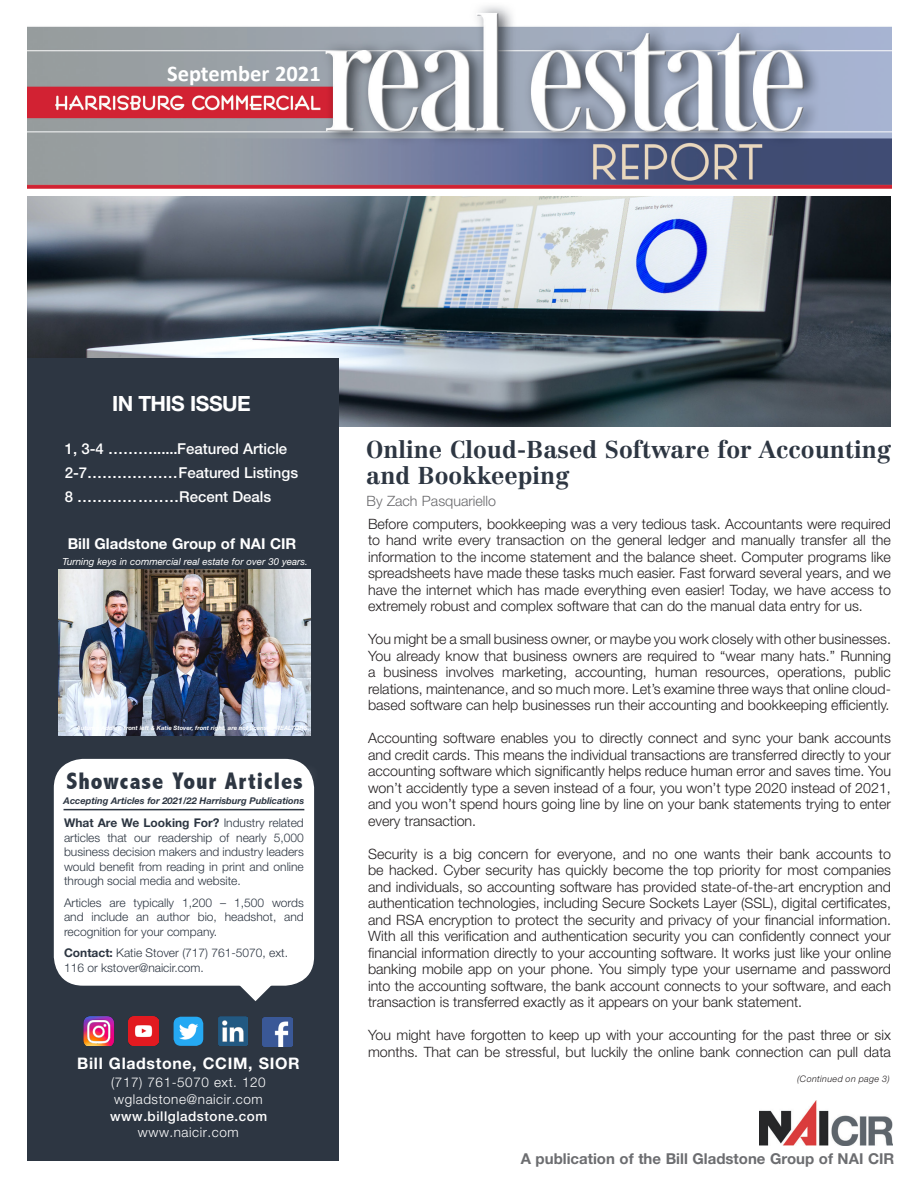
<style>
.page{position:relative;width:918px;height:1188px;background:#fff}
.page>*{position:absolute;margin:0;border:0;box-sizing:border-box;transform-origin:0 0}
.t1{font:700 24px/25.5px "Centennial LT Std";color:#2d3642}
.t2{font:800 condensed 24px "Abadi";letter-spacing:.04em;color:#2d3642}
.t3{font:700 22.5px "Calibri";color:#fff}
.t4{font:700 21px "Helvetica Neue LT Std";letter-spacing:-.025em;color:#fff}
.t5{font:700 15.9px "Helvetica Neue LT Std";letter-spacing:.04em;color:#fff}
.t6{font:500 15px/24px "Helvetica Neue LT Std";color:#fff}
.t7{font:700 15px "Helvetica Neue LT Std";color:#6c6d70}
.t8{font:700 15px "Helvetica Neue LT Std";color:#fff}
.t9{font:300 14.25px/16.5px "Helvetica Neue LT Std";color:#231f20;text-align:justify}
.t10{font:300 14.25px "Helvetica Neue LT Std";color:#69696c}
.t11{font:300 13.5px/17.7px "Helvetica Neue LT Std";letter-spacing:.04em;color:#fff}
.t12{font:500 13.5px "Helvetica Neue LT Std";letter-spacing:.04em;color:#fff}
.t13{font:300 12px/14.4px "Helvetica Neue LT Std";color:#2d3642;text-align:justify}
.t14{font:italic 9.75px "Helvetica Neue LT Std";color:#fff}
.t15{font:italic 700 9.3px "Helvetica Neue LT Std";color:#2d3642}
.t16{font:italic 300 9px "Helvetica Neue LT Std";letter-spacing:.04em;color:#231f20}
.t17{font:italic 700 6px "Helvetica Neue LT Std";color:#fff}
.s1{font-weight:700}
</style>
<div class="page">
<img style="left:27px;top:197px;width:864px;height:229px">
<img style="left:759px;top:1100px;width:134px;height:45px">
<img style="left:27px;top:6px;width:864px;height:182px">
<div style="left:27px;top:359px;width:311px;height:802px;background:#2d3642"></div>
<svg style="left:240px;top:986px;width:31px;height:15px"></svg>
<div style="left:54px;top:759px;width:260px;height:227px;background:#fff;border-radius:29px"></div>
<img style="left:59px;top:570px;width:252px;height:165px">
<div style="left:71px;top:756px;width:251px;height:32px;background:#fff"></div>
<hr style="left:64px;top:809px;width:240px;height:1px;background:#2d3642">
<img style="left:129px;top:1016px;width:29px;height:30px">
<img style="left:83px;top:1016px;width:31px;height:30px">
<img style="left:219px;top:1017px;width:29px;height:29px">
<img style="left:263px;top:1017px;width:29px;height:29px">
<img style="left:174px;top:1017px;width:29px;height:29px">
<h2 class="t3" style="left:167px;top:59px;width:155px">September 2021</h2>
<h3 class="t4" style="left:112px;top:391px;width:140px">IN THIS ISSUE</h3>
<p class="t6" style="left:65px;top:436px;width:235px">1, 3-4 ………......Featured Article<br>2-7………… …… Featured Listings<br>8 ………… … ..…Recent Deals</p>
<p class="t8" style="left:68px;top:534px;width:230px">Bill Gladstone Group of NAI CIR</p>
<p class="t14" style="left:62px;top:555px;width:247px">Turning keys in commercial real estate for over 30 years.</p>
<p class="t17" style="left:77px;top:724px;width:234px">Autumn Addley, front left &amp; Katie Stover, front right, are not licensed REALTORS.</p>
<h1 class="t2" style="left:66px;top:767px;width:238px">Showcase Your Articles</h1>
<p class="t15" style="left:64px;top:795px;width:242px">Accepting Articles for 2021/22 Harrisburg Publications</p>
<p class="t13" style="left:64px;top:816px;width:241px"><span class="s1">What Are We Looking For?</span> Industry related articles that our readership of nearly 5,000 business decision makers and industry leaders would benefit from reading in print and online through social media and website.</p>
<p class="t13" style="left:64px;top:895px;width:241px">Articles are typically 1,200 – 1,500 words and include an author bio, headshot, and recognition for your company.</p>
<p class="t13" style="left:64px;top:946px;width:226px"><span class="s1">Contact:</span> Katie Stover (717) 761-5070, ext.<br>116 or kstover@naicir.com.</p>
<p class="t5" style="left:77px;top:1053px;width:224px">Bill Gladstone, CCIM, SIOR</p>
<p class="t11" style="left:111px;top:1073px;width:156px">(717) 761-5070 ext. 120 wgladstone@naicir.com</p>
<p class="t12" style="left:110px;top:1108px;width:158px">www.billgladstone.com</p>
<p class="t11" style="left:138px;top:1123px;width:102px">www.naicir.com</p>
<h1 class="t1" style="left:366px;top:437px;width:527px">Online Cloud-Based Software for Accounting and Bookkeeping</h1>
<p class="t9" style="left:368px;top:515px;width:525px">Before computers, bookkeeping was a very tedious task. Accountants were required to hand write every transaction on the general ledger and manually transfer all the information to the income statement and the balance sheet. Computer programs like spreadsheets have made these tasks much easier. Fast forward several years, and we have the internet which has made everything even easier! Today, we have access to extremely robust and complex software that can do the manual data entry for us.</p>
<p class="t9" style="left:368px;top:631px;width:525px">You might be a small business owner, or maybe you work closely with other businesses.<br>You already know that business owners are required to “wear many hats.” Running a business involves marketing, accounting, human resources, operations, public relations, maintenance, and so much more. Let’s examine three ways that online cloud&shy;based software can help businesses run their accounting and bookkeeping efficiently.</p>
<p class="t9" style="left:368px;top:730px;width:525px">Accounting software enables you to directly connect and sync your bank accounts and credit cards. This means the individual transactions are transferred directly to your accounting software which significantly helps reduce human error and saves time. You won’t accidently type a seven instead of a four, you won’t type 2020 instead of 2021, and you won’t spend hours going line by line on your bank statements trying to enter every transaction.</p>
<p class="t9" style="left:368px;top:845px;width:525px">Security is a big concern for everyone, and no one wants their bank accounts to be hacked. Cyber security has quickly become the top priority for most companies and individuals, so accounting software has provided state-of-the-art encryption and authentication technologies, including Secure Sockets Layer (SSL), digital certificates, and RSA encryption to protect the security and privacy of your financial information.<br>With all this verification and authentication security you can confidently connect your financial information directly to your accounting software. It works just like your online banking mobile app on your phone. You simply type your username and password into the accounting software, the bank account connects to your software, and each transaction is transferred exactly as it appears on your bank statement.</p>
<p class="t9" style="left:368px;top:1027px;width:524px">You might have forgotten to keep up with your accounting for the past three or six months. That can be stressful, but luckily the online bank connection can pull data</p>
<p class="t10" style="left:367px;top:493px;width:131px">By Zach Pasquariello</p>
<p class="t16" style="left:797px;top:1073px;width:94px">(Continued on page 3)</p>
<p class="t7" style="left:521px;top:1149px;width:375px">A publication of the Bill Gladstone Group of NAI CIR</p>
</div>
